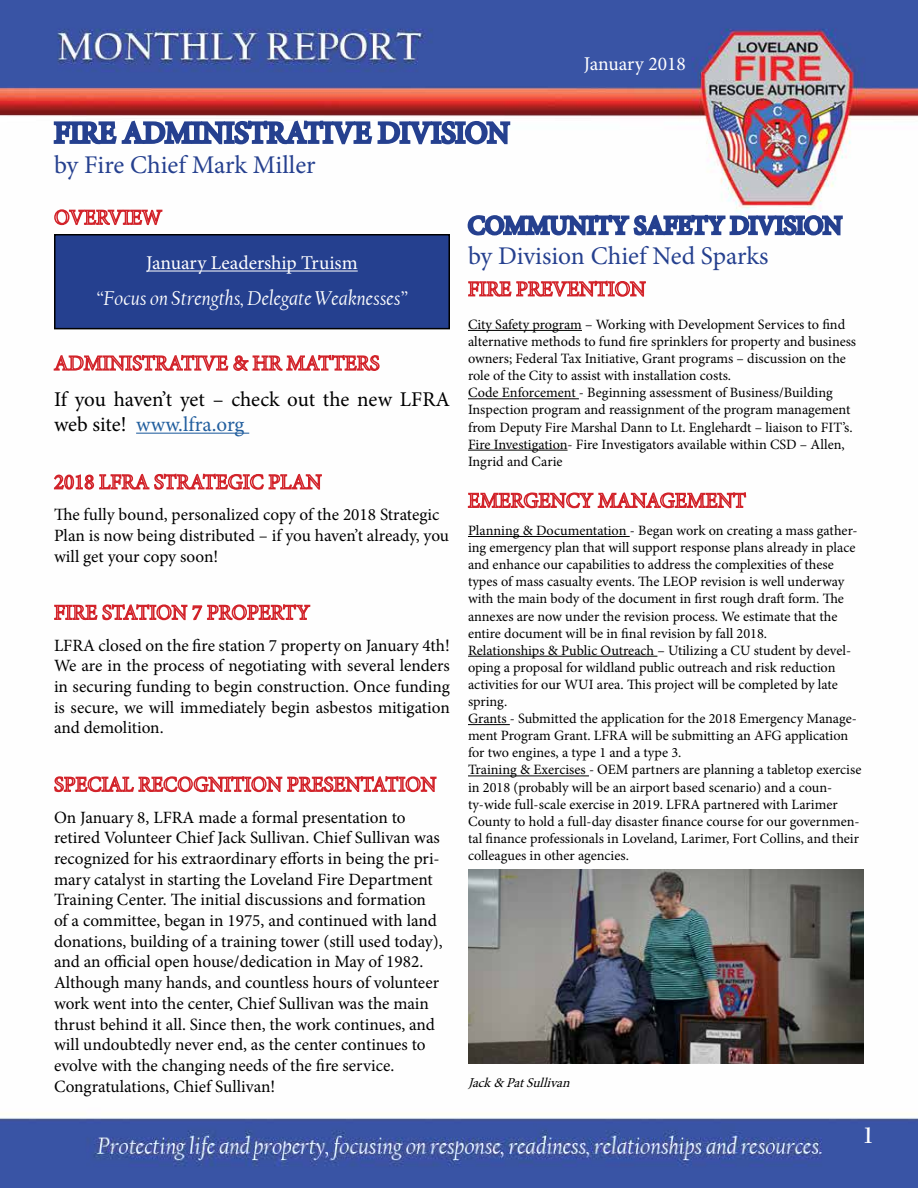
<style>
.page{position:relative;width:918px;height:1188px;background:#fff}
.page>*{position:absolute;margin:0;border:0;box-sizing:border-box;transform-origin:0 0}
.t1{font:25.5px "Minion Pro";color:#25408f}
.t2{font:700 24px "Californian FB";color:#fff}
.t3{font:21px/25.2px "Minion Pro";letter-spacing:-.005em;color:#000}
.t4{font:italic 21px "Californian FB";color:#fff}
.t5{font:19.5px "Minion Pro";color:#fff}
.t6{font:17.25px/20.7px "Minion Pro";color:#000}
.t7{font:14.25px/17.1px "Minion Pro";color:#000}
.t8{font:italic 13.5px "Minion Pro";color:#000}
.s1{color:#215e9e}
</style>
<div class="page">
<img style="left:0;top:0;width:918px;height:1188px">
<svg style="left:53px;top:758px;width:384px;height:35px"></svg>
<hr style="left:468px;top:656px;width:189px;height:1px;background:#000">
<hr style="left:468px;top:724px;width:42px;height:1px;background:#000">
<hr style="left:468px;top:776px;width:121px;height:1px;background:#000">
<img style="left:468px;top:869px;width:396px;height:195px">
<svg style="left:52px;top:11px;width:792px;height:616px"></svg>
<h3 class="t5" style="left:584px;top:51px;width:103px">January 2018</h3>
<h1 class="t1" style="left:54px;top:148px;width:263px">by Fire Chief Mark Miller</h1>
<h3 class="t5" style="left:146px;top:250px;width:213px">January Leadership Truism</h3>
<h3 class="t4" style="left:97px;top:287px;width:312px">“Focus on Strengths, Delegate Weaknesses”</h3>
<h3 class="t3" style="left:54px;top:387px;width:397px">If you haven’t yet – check out the new LFRA web site! <span class="s1">www.lfra.org</span></h3>
<p class="t6" style="left:54px;top:504px;width:397px">The fully bound, personalized copy of the 2018 Strategic<br>Plan is now being distributed – if you haven’t already, you will get your copy soon!</p>
<p class="t6" style="left:54px;top:635px;width:397px;text-align:justify">LFRA closed on the fire station 7 property on January 4th!<br>We are in the process of negotiating with several lenders in securing funding to begin construction. Once funding is secure, we will immediately begin asbestos mitigation and demolition.</p>
<p class="t6" style="left:54px;top:807px;width:390px">On January 8, LFRA made a formal presentation to retired Volunteer Chief Jack Sullivan. Chief Sullivan was recognized for his extraordinary efforts in being the pri&shy;mary catalyst in starting the Loveland Fire Department Training Center. The initial discussions and formation of a committee, began in 1975, and continued with land donations, building of a training tower (still used today), and an official open house/dedication in May of 1982.<br>Although many hands, and countless hours of volunteer work went into the center, Chief Sullivan was the main thrust behind it all. Since then, the work continues, and will undoubtedly never end, as the center continues to evolve with the changing needs of the fire service.<br>Congratulations, Chief Sullivan!</p>
<h1 class="t1" style="left:468px;top:239px;width:302px">by Division Chief Ned Sparks</h1>
<p class="t7" style="left:468px;top:316px;width:390px">City Safety program – Working with Development Services to find alternative methods to fund fire sprinklers for property and business owners; Federal Tax Initiative, Grant programs – discussion on the role of the City to assist with installation costs.<br>Code Enforcement - Beginning assessment of Business/Building Inspection program and reassignment of the program management from Deputy Fire Marshal Dann to Lt. Englehardt – liaison to FIT’s.<br>Fire Investigation- Fire Investigators available within CSD – Allen, Ingrid and Carie</p>
<p class="t7" style="left:468px;top:522px;width:395px">Planning &amp; Documentation - Began work on creating a mass gather&shy;ing emergency plan that will support response plans already in place and enhance our capabilities to address the complexities of these types of mass casualty events. The LEOP revision is well underway with the main body of the document in first rough draft form. The annexes are now under the revision process. We estimate that the entire document will be in final revision by fall 2018.<br>Relationships &amp; Public Outreach – Utilizing a CU student by devel&shy;oping a proposal for wildland public outreach and risk reduction activities for our WUI area. This project will be completed by late spring.<br>Grants - Submitted the application for the 2018 Emergency Manage&shy;ment Program Grant. LFRA will be submitting an AFG application for two engines, a type 1 and a type 3.<br>Training &amp; Exercises - OEM partners are planning a tabletop exercise in 2018 (probably will be an airport based scenario) and a coun&shy;ty-wide full-scale exercise in 2019. LFRA partnered with Larimer County to hold a full-day disaster finance course for our governmen&shy;tal finance professionals in Loveland, Larimer, Fort Collins, and their colleagues in other agencies.</p>
<p class="t8" style="left:468px;top:1073px;width:108px">Jack&amp; PatSullivan</p>
<h2 class="t2" style="left:864px;top:1121px;width:10px">1</h2>
</div>
